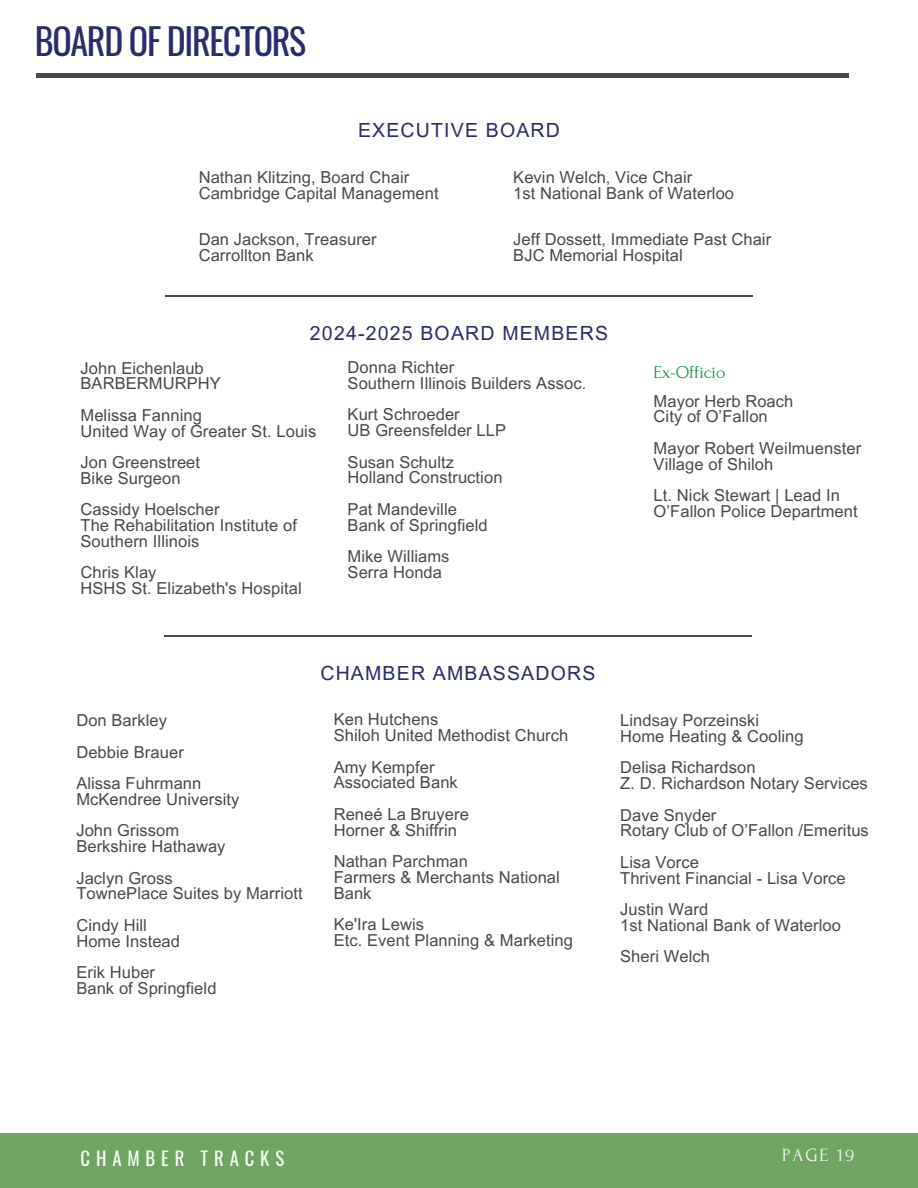
<style>
.page{position:relative;width:918px;height:1188px;background:#fff}
.page>*{position:absolute;margin:0;border:0;box-sizing:border-box;transform-origin:0 0}
.t1{font:36px "Oswald";letter-spacing:-.035em;color:#292d6b}
.t2{font:19.5px "Arial MT Pro";letter-spacing:.06em;color:#292d6b}
.t3{font:18.75px "Oswald";letter-spacing:.315em;color:#fafafa}
.t4{font:18.6px "Forum";letter-spacing:.1em;color:#fafafa}
.t5{font:18px "Forum";letter-spacing:-.005em;color:#109448}
.t6{font:16.5px/15.8px "Arial MT Pro";letter-spacing:.005em;color:#494949}
</style>
<div class="page">
<div style="left:36px;top:73px;width:812px;height:5px;background:#494949"></div>
<hr style="left:165px;top:295px;width:588px;height:2px;background:#494949">
<hr style="left:164px;top:635px;width:588px;height:2px;background:#494949">
<div style="left:0;top:1133px;width:917px;height:55px;background:#6fa462"></div>
<p class="t1" style="left:35px;top:13px;width:273px">BOARD OF DIRECTORS</p>
<p class="t2" style="left:358px;top:123px;width:203px">EXECUTIVE BOARD</p>
<p class="t6" style="left:199px;top:171px;width:212px">Nathan Klitzing, Board Chair</p>
<h2 class="t6" style="left:199px;top:187px;width:242px">Cambridge Capital Management</h2>
<p class="t6" style="left:199px;top:233px;width:180px">Dan Jackson, Treasurer</p>
<p class="t6" style="left:199px;top:249px;width:117px">Carrollton Bank</p>
<p class="t6" style="left:513px;top:171px;width:181px">Kevin Welch, Vice Chair</p>
<p class="t6" style="left:513px;top:187px;width:222px">1st National Bank of Waterloo</p>
<h2 class="t6" style="left:513px;top:233px;width:260px">Jeff Dossett, Immediate Past Chair</h2>
<h2 class="t6" style="left:513px;top:249px;width:171px">BJC Memorial Hospital</h2>
<p class="t2" style="left:310px;top:325px;width:300px">2024-2025 BOARD MEMBERS</p>
<h1 class="t6" style="left:81px;top:362px;width:142px">John Eichenlaub<br>BARBERMURPHY</h1>
<h2 class="t6" style="left:81px;top:409px;width:123px">Melissa Fanning</h2>
<p class="t6" style="left:81px;top:425px;width:237px">United Way of Greater St. Louis</p>
<p class="t6" style="left:81px;top:456px;width:121px">Jon Greenstreet</p>
<p class="t6" style="left:81px;top:472px;width:102px">Bike Surgeon</p>
<p class="t6" style="left:81px;top:504px;width:141px">Cassidy Hoelscher</p>
<p class="t6" style="left:81px;top:519px;width:218px">The Rehabilitation Institute of<br>Southern Illinois</p>
<p class="t6" style="left:81px;top:567px;width:78px">Chris Klay</p>
<p class="t6" style="left:81px;top:582px;width:223px">HSHS St. Elizabeth's Hospital</p>
<p class="t6" style="left:348px;top:362px;width:108px">Donna Richter</p>
<p class="t6" style="left:348px;top:377px;width:240px">Southern Illinois Builders Assoc.</p>
<p class="t6" style="left:348px;top:409px;width:114px">Kurt Schroeder</p>
<p class="t6" style="left:348px;top:425px;width:160px">UB Greensfelder LLP</p>
<p class="t6" style="left:348px;top:456px;width:108px">Susan Schultz</p>
<p class="t6" style="left:348px;top:472px;width:156px">Holland Construction</p>
<p class="t6" style="left:348px;top:503px;width:111px">Pat Mandeville</p>
<p class="t6" style="left:348px;top:519px;width:142px">Bank of Springfield</p>
<p class="t6" style="left:348px;top:551px;width:103px">Mike Williams</p>
<p class="t6" style="left:348px;top:566px;width:96px">Serra Honda</p>
<p class="t5" style="left:654px;top:363px;width:73px">Ex-Officio</p>
<p class="t6" style="left:654px;top:395px;width:141px">Mayor Herb Roach</p>
<p class="t6" style="left:654px;top:411px;width:116px">City of O’Fallon</p>
<p class="t6" style="left:654px;top:442px;width:209px">Mayor Robert Weilmuenster<br>Village of Shiloh</p>
<p class="t6" style="left:654px;top:489px;width:188px">Lt. Nick Stewart | Lead In</p>
<p class="t6" style="left:654px;top:505px;width:206px">O’Fallon Police Department</p>
<p class="t6" style="left:76px;top:715px;width:92px">Don Barkley</p>
<p class="t6" style="left:76px;top:746px;width:109px">Debbie Brauer</p>
<p class="t6" style="left:76px;top:778px;width:127px">Alissa Fuhrmann</p>
<h2 class="t6" style="left:76px;top:793px;width:165px">McKendree University</h2>
<p class="t6" style="left:76px;top:825px;width:104px">John Grissom</p>
<p class="t6" style="left:76px;top:841px;width:151px">Berkshire Hathaway</p>
<p class="t6" style="left:76px;top:872px;width:98px">Jaclyn Gross</p>
<p class="t6" style="left:76px;top:888px;width:228px">TownePlace Suites by Marriott</p>
<p class="t6" style="left:76px;top:919px;width:72px">Cindy Hill</p>
<p class="t6" style="left:76px;top:935px;width:105px">Home Instead</p>
<p class="t6" style="left:76px;top:967px;width:80px">Erik Huber</p>
<p class="t6" style="left:76px;top:982px;width:142px">Bank of Springfield</p>
<h3 class="t2" style="left:320px;top:665px;width:276px">CHAMBER AMBASSADORS</h3>
<p class="t6" style="left:334px;top:714px;width:106px">Ken Hutchens</p>
<p class="t6" style="left:334px;top:730px;width:236px">Shiloh United Methodist Church</p>
<p class="t6" style="left:334px;top:761px;width:102px">Amy Kempfer</p>
<p class="t6" style="left:334px;top:777px;width:126px">Associated Bank</p>
<p class="t6" style="left:334px;top:808px;width:137px">Reneé La Bruyere</p>
<p class="t6" style="left:334px;top:824px;width:125px">Horner &amp; Shiffrin</p>
<p class="t6" style="left:334px;top:856px;width:136px">Nathan Parchman</p>
<p class="t6" style="left:334px;top:871px;width:228px">Farmers &amp; Merchants National<br>Bank</p>
<p class="t6" style="left:334px;top:919px;width:92px">Ke'Ira Lewis</p>
<p class="t6" style="left:334px;top:934px;width:241px">Etc. Event Planning &amp; Marketing</p>
<p class="t6" style="left:620px;top:715px;width:141px">Lindsay Porzeinski</p>
<p class="t6" style="left:620px;top:730px;width:185px">Home Heating &amp; Cooling</p>
<p class="t6" style="left:620px;top:762px;width:137px">Delisa Richardson</p>
<p class="t6" style="left:620px;top:778px;width:249px">Z. D. Richardson Notary Services</p>
<p class="t6" style="left:620px;top:809px;width:98px">Dave Snyder</p>
<p class="t6" style="left:620px;top:825px;width:250px">Rotary Club of O’Fallon /Emeritus</p>
<p class="t6" style="left:620px;top:856px;width:80px">Lisa Vorce</p>
<p class="t6" style="left:620px;top:872px;width:227px">Thrivent Financial - Lisa Vorce</p>
<p class="t6" style="left:620px;top:904px;width:90px">Justin Ward</p>
<p class="t6" style="left:620px;top:919px;width:222px">1st National Bank of Waterloo</p>
<p class="t6" style="left:620px;top:951px;width:91px">Sheri Welch</p>
<p class="t3" style="left:81px;top:1143px;width:205px">CHAMBER TRACKS</p>
<p class="t4" style="left:782px;top:1146px;width:74px">PAGE 19</p>
</div>
